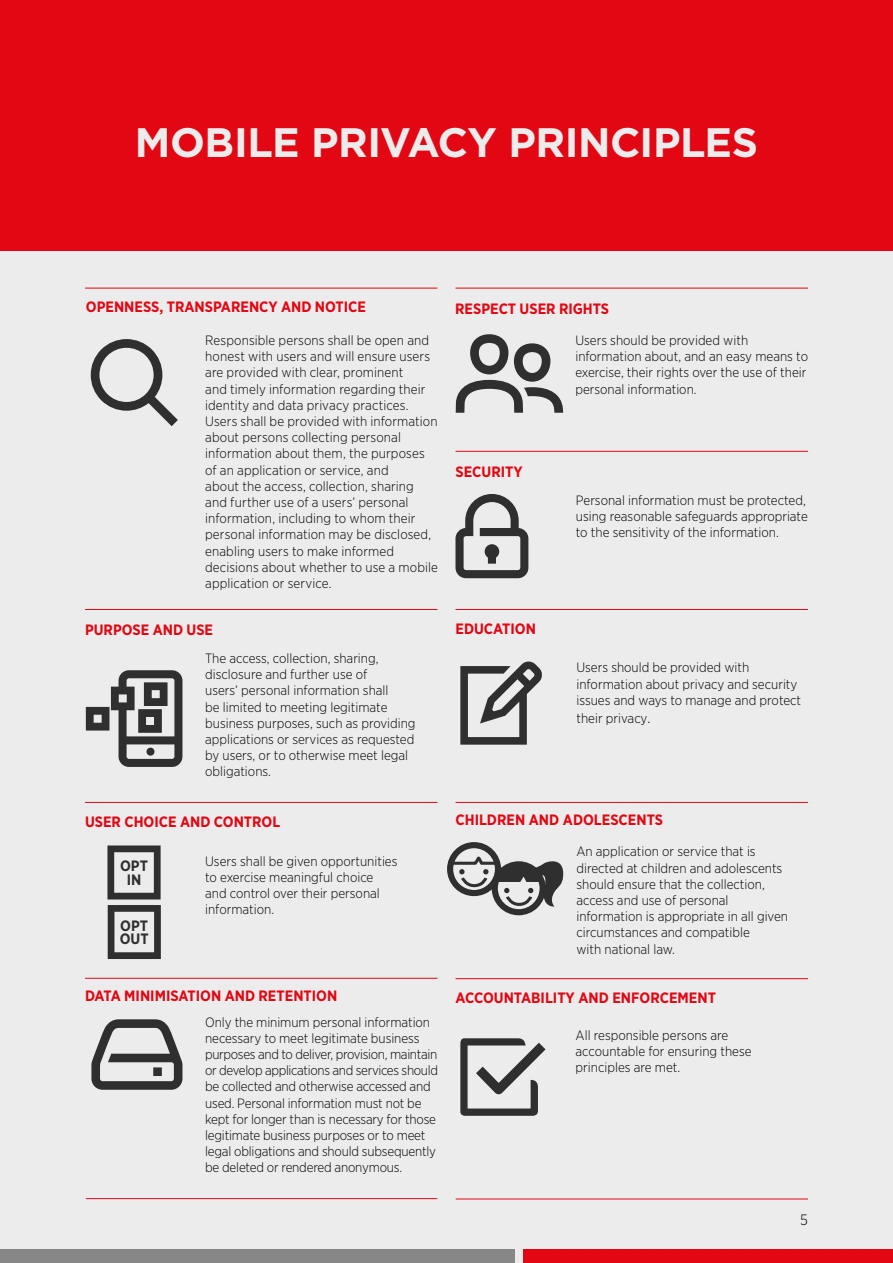
<style>
.page{position:relative;width:893px;height:1263px;background:#fff}
.page>*{position:absolute;margin:0;border:0;box-sizing:border-box;transform-origin:0 0}
.t1{font:700 41.1px "Gotham";letter-spacing:-.01em;color:#ececec}
.t2{font:700 15px "Gotham Narrow";color:#e30613}
.t3{font:700 15px/13.5px "Gotham Narrow";color:#302f30;text-align:center}
.t4{font:300 15px "Gotham Narrow";color:#000}
.t5{font:300 13.5px/16.2px "Gotham Narrow";color:#000}
.s1{font-size:15px}
</style>
<div class="page">
<div style="left:0;top:9px;width:893px;height:1254px;background:#ececec"></div>
<hr style="left:85px;top:609px;width:352px;height:1px;background:#e30613">
<hr style="left:455px;top:451px;width:353px;height:1px;background:#e30613">
<hr style="left:85px;top:802px;width:352px;height:1px;background:#e30613">
<hr style="left:455px;top:609px;width:353px;height:1px;background:#e30613">
<hr style="left:85px;top:978px;width:352px;height:1px;background:#e30613">
<hr style="left:455px;top:802px;width:353px;height:1px;background:#e30613">
<hr style="left:455px;top:978px;width:353px;height:1px;background:#e30613">
<div style="left:0;top:1249px;width:514px;height:14px;background:#878787"></div>
<div style="left:523px;top:1249px;width:370px;height:14px;background:#e30613"></div>
<div style="left:0;top:0;width:893px;height:251px;background:#e30613"></div>
<svg style="left:455px;top:494px;width:73px;height:84px"></svg>
<svg style="left:460px;top:1038px;width:86px;height:78px"></svg>
<div style="left:447px;top:842px;width:54px;height:54px;border:6px solid #302f30;border-radius:50%"></div>
<div style="left:492px;top:861px;width:54px;height:54px;border:6px solid #302f30;border-radius:50%"></div>
<svg style="left:448px;top:851px;width:116px;height:57px"></svg>
<svg style="left:456px;top:334px;width:107px;height:79px"></svg>
<hr style="left:86px;top:1198px;width:351px;height:1px;background:#e30613">
<hr style="left:456px;top:1198px;width:352px;height:1px;background:#e30613">
<hr style="left:85px;top:288px;width:352px;height:1px;background:#e30613">
<hr style="left:455px;top:288px;width:353px;height:1px;background:#e30613">
<svg style="left:91px;top:339px;width:87px;height:87px"></svg>
<svg style="left:91px;top:1019px;width:91px;height:71px"></svg>
<svg style="left:460px;top:661px;width:82px;height:84px"></svg>
<svg style="left:86px;top:670px;width:96px;height:97px"></svg>
<svg style="left:107px;top:845px;width:54px;height:54px"></svg>
<svg style="left:108px;top:905px;width:53px;height:54px"></svg>
<h1 class="t1" style="left:135px;top:116px;width:625px">MOBILE PRIVACY PRINCIPLES</h1>
<p class="t2" style="left:86px;top:298px;width:282px">OPENNESS, TRANSPARENCY AND NOTICE</p>
<p class="t5" style="left:205px;top:332px;width:234px">Responsible persons shall be open and honest with users and will ensure users are provided with clear, prominent<br>and timely information regarding their identity and data privacy practices.<br>Users shall be provided with information about persons collecting personal information about them, the purposes of an application or service, and<br>about the access, collection, sharing and further use of a users’ personal information, including to whom their personal information may be disclosed, enabling users to make informed decisions about whether to use a mobile application or service.</p>
<p class="t2" style="left:85px;top:620px;width:130px">PURPOSE AND USE</p>
<p class="t5" style="left:205px;top:650px;width:212px">The access, collection, sharing, disclosure and further use of<br>users’ personal information shall<br>be limited to meeting legitimate business purposes, such as providing applications or services as requested by users, or to otherwise meet legal obligations.</p>
<p class="t2" style="left:85px;top:812px;width:197px">USER CHOICE AND CONTROL</p>
<p class="t3" style="left:120px;top:859px;width:29px">OPT<br>IN</p>
<p class="t3" style="left:120px;top:919px;width:30px;text-align:left">OPT<br>OUT</p>
<p class="t5" style="left:205px;top:852px;width:194px">Users shall be given opportunities to exercise meaningful choice and control over their personal information.</p>
<p class="t2" style="left:455px;top:299px;width:155px">RESPECT USER RIGHTS</p>
<p class="t2" style="left:455px;top:462px;width:69px">SECURITY</p>
<p class="t2" style="left:455px;top:619px;width:82px">EDUCATION</p>
<p class="t5" style="left:575px;top:332px;width:234px">Users should be provided with information about, and an easy means to exercise, their rights over the use of their personal information.</p>
<p class="t5" style="left:576px;top:492px;width:234px">Personal information must be protected, using reasonable safeguards appropriate to the sensitivity of the information.</p>
<p class="t5" style="left:576px;top:659px;width:226px">Users should be provided with information about privacy and security issues and ways to manage and protect</p>
<p class="t5" style="left:576px;top:709px;width:76px">their privacy<span class="s1">.</span></p>
<p class="t2" style="left:455px;top:810px;width:209px">CHILDREN AND ADOLESCENTS</p>
<p class="t5" style="left:576px;top:843px;width:213px">An application or service that is directed at children and adolescents should ensure that the collection, access and use of personal information is appropriate in all given circumstances and compatible<br>with national law.</p>
<p class="t2" style="left:85px;top:986px;width:254px">DATA MINIMISATION AND RETENTION</p>
<p class="t2" style="left:455px;top:988px;width:262px">ACCOUNTABILITY AND ENFORCEMENT</p>
<p class="t5" style="left:205px;top:1013px;width:234px">Only the minimum personal information necessary to meet legitimate business purposes and to deliver, provision, maintain or develop applications and services should be collected and otherwise accessed and used. Personal information must not be kept for longer than is necessary for those legitimate business purposes or to meet legal obligations and should subsequently be deleted or rendered anonymous.</p>
<p class="t5" style="left:576px;top:1027px;width:177px">All responsible persons are accountable for ensuring these principles are met.</p>
<p class="t4" style="left:800px;top:1211px;width:9px">5</p>
</div>
